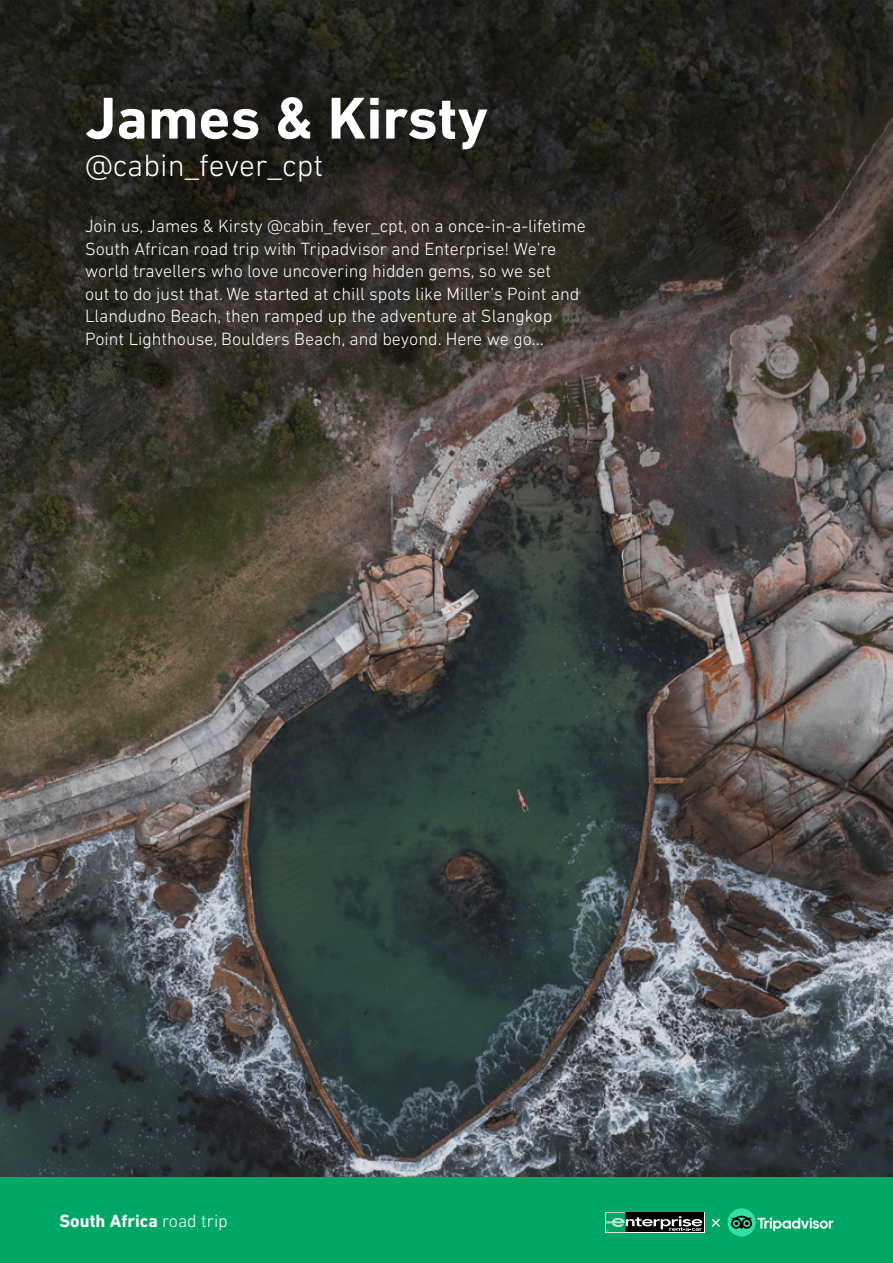
<style>
.page{position:relative;width:893px;height:1263px;background:#fff}
.page>*{position:absolute;margin:0;border:0;box-sizing:border-box;transform-origin:0 0}
.t1{font:700 60px "DIN Next LT Pro";color:#fff}
.t2{font:300 31.5px "DIN Next LT Pro";color:#fff}
.t3{font:300 18px/22.5px "DIN Next LT Pro";color:#fff}
.t4{font:700 18px "DIN Next LT Pro";color:#fff}
.s1{font-weight:300}
</style>
<div class="page">
<img style="left:0;top:0;width:893px;height:1178px">
<div style="left:0;top:1178px;width:893px;height:85px;background:#00a664"></div>
<svg style="left:712px;top:1218px;width:8px;height:9px"></svg>
<div style="left:727px;top:1208px;width:29px;height:28px;background:#34e0a1;border-radius:50%"></div>
<svg style="left:731px;top:1216px;width:102px;height:15px"></svg>
<svg style="left:605px;top:1212px;width:99px;height:21px"></svg>
<div style="left:626px;top:1212px;width:78px;height:20px;background:#000"></div>
<svg style="left:606px;top:1212px;width:96px;height:20px"></svg>
<h1 class="t1" style="left:85px;top:83px;width:404px">James &amp; Kirsty</h1>
<h2 class="t2" style="left:85px;top:148px;width:240px">@cabin_fever_cpt</h2>
<p class="t3" style="left:85px;top:215px;width:502px">Join us, James &amp; Kirsty @cabin_fever_cpt, on a once-in-a-lifetime South African road trip with Tripadvisor and Enterprise! We’re world travellers who love uncovering hidden gems, so we set<br>out to do just that. We started at chill spots like Miller’s Point and Llandudno Beach, then ramped up the adventure at Slangkop Point Lighthouse, Boulders Beach, and beyond. Here we go...</p>
<p class="t4" style="left:60px;top:1210px;width:170px">South Africa <span class="s1">road trip</span></p>
</div>
